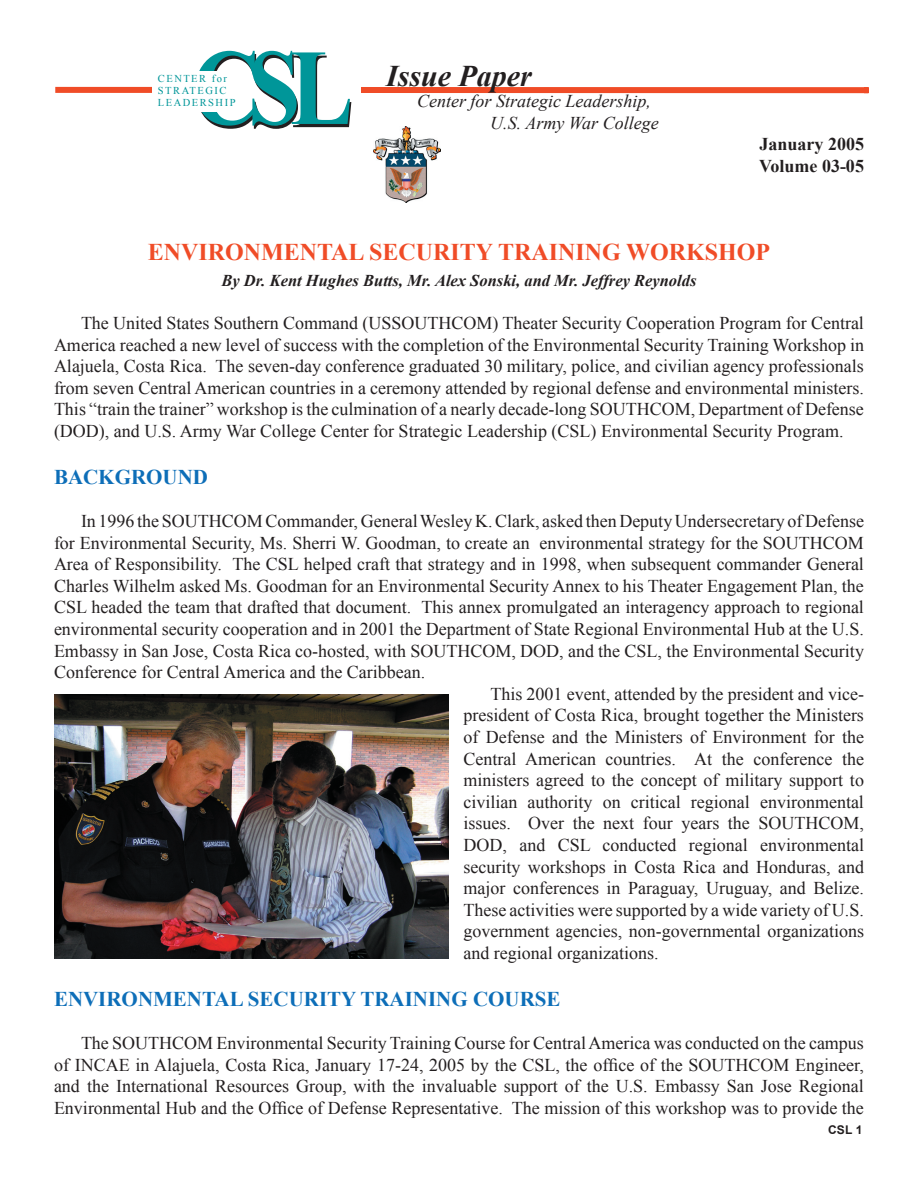
<style>
.page{position:relative;width:918px;height:1188px;background:#fff}
.page>*{position:absolute;margin:0;border:0;box-sizing:border-box;transform-origin:0 0}
.t1{font:700 108px "Times New Roman";color:#009699;scale:.88 1}
.t2{font:italic 700 30px "Times New Roman";color:#231f20}
.t3{font:700 24px "Times New Roman";color:#f04c27}
.t4{font:700 21px "Times New Roman";color:#0d6eb8}
.t5{font:18px/21.6px "Times New Roman";color:#231f20;text-align:justify}
.t6{font:italic 18px/21.6px "Times New Roman";color:#231f20}
.t7{font:700 18px/21.6px "Times New Roman";color:#231f20}
.t8{font:italic 700 16.5px "Times New Roman";color:#231f20}
.t9{font:700 12px "Arial";color:#231f20}
.t10{font:10.5px/12px "Times New Roman";letter-spacing:.14em;color:#009699}
</style>
<div class="page">
<svg style="left:55px;top:86px;width:814px;height:8px"></svg>
<div style="left:182px;top:54px;width:178px;height:79px;background:#fff"></div>
<div style="left:153px;top:71px;width:84px;height:41px;background:#fff"></div>
<img style="left:373px;top:126px;width:67px;height:76px">
<img style="left:54px;top:694px;width:394px;height:264px">
<h1 class="t1" style="left:191px;top:13px;width:186px">CSL</h1>
<p class="t10" style="left:158px;top:72px;width:79px">CENTER for<br>STRATEGIC<br>LEADERSHIP</p>
<h2 class="t2" style="left:386px;top:55px;width:147px">Issue Paper</h2>
<p class="t6" style="left:490px;top:90px;width:170px;text-indent:-73px">Center for Strategic Leadership,<br>U.S. Army War College</p>
<p class="t7" style="left:759px;top:133px;width:106px">January 2005<br>Volume 03-05</p>
<h3 class="t3" style="left:148px;top:235px;width:624px">ENVIRONMENTAL SECURITY TRAINING WORKSHOP</h3>
<p class="t8" style="left:222px;top:269px;width:476px">By Dr. Kent Hughes Butts, Mr. Alex Sonski, and Mr. Jeffrey Reynolds</p>
<p class="t5" style="left:54px;top:312px;width:812px;text-indent:27px">The United States Southern Command (USSOUTHCOM) Theater Security Cooperation Program for Central America reached a new level of success with the completion of the Environmental Security Training Workshop in Alajuela, Costa Rica. The seven-day conference graduated 30 military, police, and civilian agency professionals from seven Central American countries in a ceremony attended by regional defense and environmental ministers.<br>This “train the trainer” workshop is the culmination of a nearly decade-long SOUTHCOM, Department of Defense (DOD), and U.S. Army War College Center for Strategic Leadership (CSL) Environmental Security Program.</p>
<p class="t4" style="left:54px;top:462px;width:155px">BACKGROUND</p>
<p class="t5" style="left:81px;top:510px;width:785px">In 1996 the SOUTHCOM Commander, General Wesley K. Clark, asked then Deputy Undersecretary of Defense</p>
<p class="t5" style="left:54px;top:532px;width:811px">for Environmental Security, Ms. Sherri W. Goodman, to create an environmental strategy for the SOUTHCOM</p>
<p class="t5" style="left:54px;top:553px;width:811px">Area of Responsibility. The CSL helped craft that strategy and in 1998, when subsequent commander General</p>
<p class="t5" style="left:54px;top:575px;width:811px">Charles Wilhelm asked Ms. Goodman for an Environmental Security Annex to his Theater Engagement Plan, the</p>
<p class="t5" style="left:54px;top:596px;width:812px">CSL headed the team that drafted that document. This annex promulgated an interagency approach to regional</p>
<p class="t5" style="left:54px;top:618px;width:811px">environmental security cooperation and in 2001 the Department of State Regional Environmental Hub at the U.S.</p>
<p class="t5" style="left:54px;top:640px;width:811px">Embassy in San Jose, Costa Rica co-hosted, with SOUTHCOM, DOD, and the CSL, the Environmental Security</p>
<p class="t5" style="left:54px;top:661px;width:373px">Conference for Central America and the Caribbean.</p>
<p class="t5" style="left:490px;top:683px;width:375px">This 2001 event, attended by the president and vice-</p>
<p class="t5" style="left:464px;top:704px;width:402px">president of Costa Rica, brought together the Ministers</p>
<p class="t5" style="left:464px;top:726px;width:402px">of Defense and the Ministers of Environment for the</p>
<p class="t5" style="left:464px;top:748px;width:402px">Central American countries. At the conference the</p>
<p class="t5" style="left:464px;top:769px;width:402px">ministers agreed to the concept of military support to</p>
<p class="t5" style="left:464px;top:791px;width:402px">civilian authority on critical regional environmental</p>
<p class="t5" style="left:464px;top:812px;width:402px">issues. Over the next four years the SOUTHCOM,</p>
<p class="t5" style="left:464px;top:834px;width:402px">DOD, and CSL conducted regional environmental</p>
<p class="t5" style="left:464px;top:856px;width:402px">security workshops in Costa Rica and Honduras, and</p>
<p class="t5" style="left:464px;top:877px;width:402px">major conferences in Paraguay, Uruguay, and Belize.</p>
<p class="t5" style="left:464px;top:899px;width:402px">These activities were supported by a wide variety of U.S.</p>
<p class="t5" style="left:464px;top:920px;width:402px">government agencies, non-governmental organizations</p>
<p class="t5" style="left:464px;top:942px;width:197px">and regional organizations.</p>
<p class="t4" style="left:54px;top:984px;width:508px">ENVIRONMENTAL SECURITY TRAINING COURSE</p>
<p class="t5" style="left:54px;top:1032px;width:812px;text-indent:27px">The SOUTHCOM Environmental Security Training Course for Central America was conducted on the campus of INCAE in Alajuela, Costa Rica, January 17-24, 2005 by the CSL, the office of the SOUTHCOM Engineer, and the International Resources Group, with the invaluable support of the U.S. Embassy San Jose Regional Environmental Hub and the Office of Defense Representative. The mission of this workshop was to provide the</p>
<p class="t9" style="left:828px;top:1122px;width:36px">CSL 1</p>
</div>
